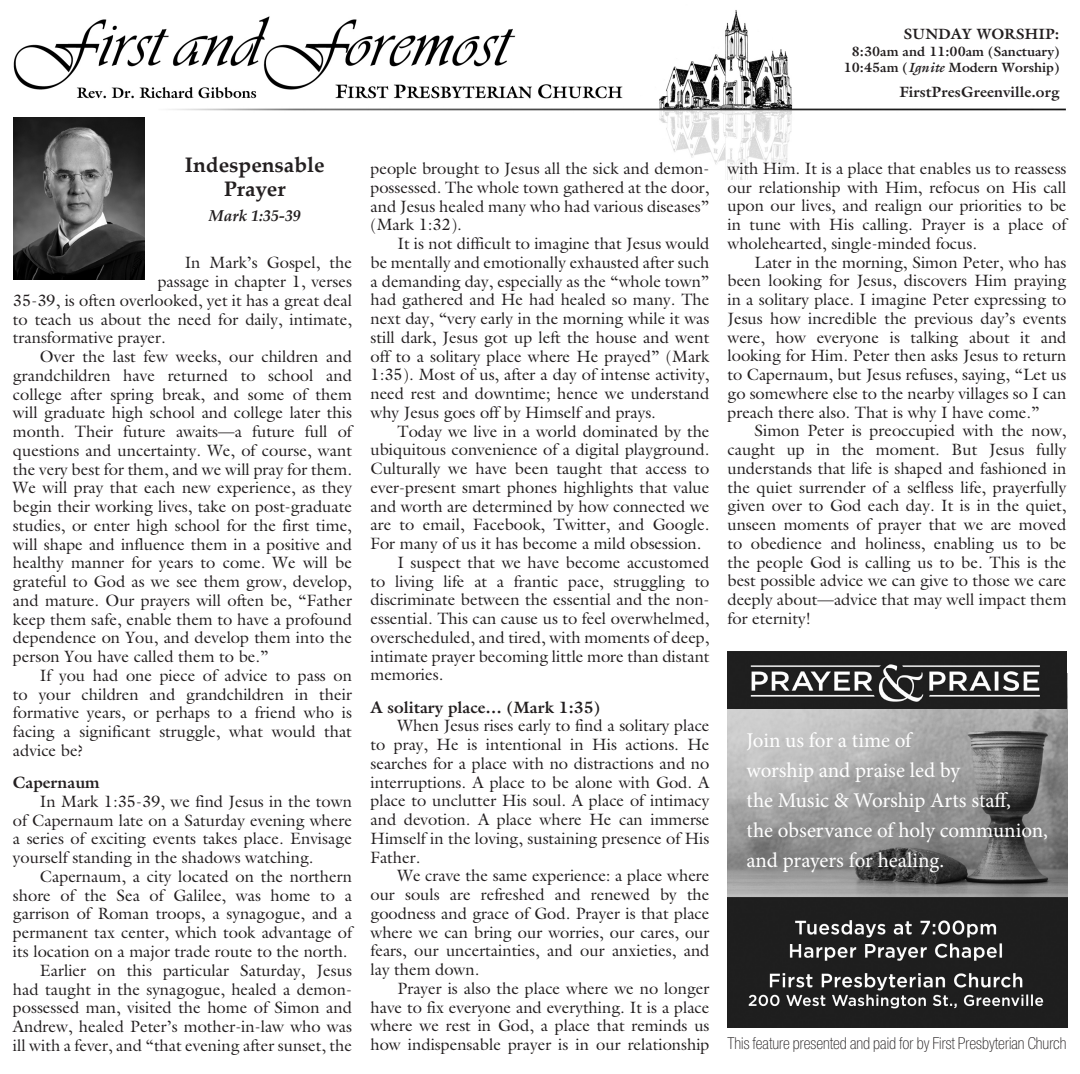
<style>
.page{position:relative;width:1080px;height:1074px;background:#fff}
.page>*{position:absolute;margin:0;border:0;box-sizing:border-box;transform-origin:0 0}
.t1{font:21px/30px "Minion Pro";letter-spacing:-.005em;color:#fff}
.t2{font:700 21px/24px "Palatino Linotype";color:#231f20;text-align:center}
.t3{font:16.5px/18.8px "Galliard";color:#231f20;text-align:justify}
.t4{font:100 condensed 16.5px "Helvetica Neue LT Std";color:#231f20}
.t5{font:700 16.5px "Galliard";color:#231f20}
.t6{font:italic 700 15.75px "Palatino Linotype";color:#231f20}
.t7{font:700 15px "Galliard";letter-spacing:.005em;color:#231f20}
.t8{font:700 13.5px/16.2px "Galliard";color:#231f20;text-align:right}
.s1{font-style:italic}
</style>
<div class="page">
<img style="left:728px;top:673px;width:339px;height:224px">
<img style="left:13px;top:10px;width:1053px;height:170px">
<img style="left:14px;top:118px;width:130px;height:162px">
<div style="left:817px;top:21px;width:249px;height:79px;background:#fff"></div>
<img style="left:728px;top:651px;width:338px;height:57px">
<img style="left:728px;top:897px;width:339px;height:130px">
<p class="t7" style="left:903px;top:25px;width:157px">SUNDAY WORSHIP:</p>
<p class="t8" style="left:844px;top:43px;width:217px">8:30am and 11:00am (Sanctuary)<br>10:45am (<span class="s1">Ignite</span> Modern Worship)</p>
<p class="t7" style="left:899px;top:82px;width:162px">FirstPresGreenville.org</p>
<p class="t2" style="left:185px;top:152px;width:141px">Indespensable<br>Prayer</p>
<p class="t6" style="left:209px;top:204px;width:93px">Mark 1:35-39</p>
<p class="t3" style="left:185px;top:253px;width:169px">In Mark’s Gospel, the</p>
<p class="t3" style="left:158px;top:272px;width:196px">passage in chapter 1, verses</p>
<p class="t3" style="left:13px;top:291px;width:341px">35-39, is often overlooked, yet it has a great deal</p>
<p class="t3" style="left:13px;top:309px;width:341px">to teach us about the need for daily, intimate,</p>
<p class="t3" style="left:13px;top:328px;width:154px">transformative prayer.</p>
<p class="t3" style="left:40px;top:347px;width:313px">Over the last few weeks, our children and</p>
<p class="t3" style="left:13px;top:366px;width:340px">grandchildren have returned to school and</p>
<p class="t3" style="left:13px;top:384px;width:340px">college after spring break, and some of them</p>
<p class="t3" style="left:13px;top:403px;width:340px">will graduate high school and college later this</p>
<p class="t3" style="left:13px;top:422px;width:340px">month. Their future awaits—a future full of</p>
<p class="t3" style="left:13px;top:441px;width:341px">questions and uncertainty. We, of course, want</p>
<p class="t3" style="left:13px;top:459px;width:341px">the very best for them, and we will pray for them.</p>
<p class="t3" style="left:13px;top:478px;width:340px">We will pray that each new experience, as they</p>
<p class="t3" style="left:13px;top:497px;width:340px">begin their working lives, take on post-graduate</p>
<p class="t3" style="left:13px;top:515px;width:340px">studies, or enter high school for the first time,</p>
<p class="t3" style="left:13px;top:534px;width:341px">will shape and influence them in a positive and</p>
<p class="t3" style="left:13px;top:553px;width:340px">healthy manner for years to come. We will be</p>
<p class="t3" style="left:13px;top:572px;width:340px">grateful to God as we see them grow, develop,</p>
<p class="t3" style="left:13px;top:590px;width:341px">and mature. Our prayers will often be, “Father</p>
<p class="t3" style="left:13px;top:609px;width:340px">keep them safe, enable them to have a profound</p>
<p class="t3" style="left:13px;top:628px;width:341px">dependence on You, and develop them into the</p>
<p class="t3" style="left:13px;top:647px;width:257px">person You have called them to be.”</p>
<p class="t3" style="left:40px;top:665px;width:314px">If you had one piece of advice to pass on</p>
<p class="t3" style="left:13px;top:684px;width:341px">to your children and grandchildren in their</p>
<p class="t3" style="left:13px;top:703px;width:341px">formative years, or perhaps to a friend who is</p>
<p class="t3" style="left:13px;top:722px;width:340px">facing a significant struggle, what would that</p>
<p class="t3" style="left:13px;top:740px;width:72px">advice be?</p>
<p class="t5" style="left:13px;top:772px;width:88px">Capernaum</p>
<p class="t3" style="left:13px;top:791px;width:341px;text-indent:27px">In Mark 1:35-39, we find Jesus in the town of Capernaum late on a Saturday evening where a series of exciting events takes place. Envisage yourself standing in the shadows watching.</p>
<p class="t3" style="left:13px;top:866px;width:341px;text-align:right">Capernaum, a city located on the northern shore of the Sea of Galilee, was home to a garrison of Roman troops, a synagogue, and a permanent tax center, which took advantage of its location on a major trade route to the north.<br>Earlier on this particular Saturday, Jesus had taught in the synagogue, healed a demon&shy;possessed man, visited the home of Simon and Andrew, healed Peter’s mother-in-law who was ill with a fever, and “that evening after sunset, the</p>
<p class="t3" style="left:371px;top:159px;width:340px">people brought to Jesus all the sick and demon&shy;possessed. The whole town gathered at the door, and Jesus healed many who had various diseases” (Mark 1:32).</p>
<p class="t3" style="left:371px;top:234px;width:341px;text-indent:27px">It is not difficult to imagine that Jesus would be mentally and emotionally exhausted after such a demanding day, especially as the “whole town” had gathered and He had healed so many. The next day, “very early in the morning while it was still dark, Jesus got up left the house and went off to a solitary place where He prayed” (Mark 1:35). Most of us, after a day of intense activity, need rest and downtime; hence we understand why Jesus goes off by Himself and prays.</p>
<p class="t3" style="left:397px;top:421px;width:314px">Today we live in a world dominated by the</p>
<p class="t3" style="left:371px;top:440px;width:340px">ubiquitous convenience of a digital playground.</p>
<p class="t3" style="left:371px;top:459px;width:340px">Culturally we have been taught that access to</p>
<p class="t3" style="left:371px;top:477px;width:340px">ever-present smart phones highlights that value</p>
<p class="t3" style="left:371px;top:496px;width:340px">and worth are determined by how connected we</p>
<p class="t3" style="left:371px;top:515px;width:340px">are to email, Facebook, Twitter, and Google.</p>
<p class="t3" style="left:371px;top:534px;width:332px">For many of us it has become a mild obsession.</p>
<p class="t3" style="left:397px;top:552px;width:314px">I suspect that we have become accustomed</p>
<p class="t3" style="left:371px;top:571px;width:341px">to living life at a frantic pace, struggling to</p>
<p class="t3" style="left:371px;top:590px;width:341px">discriminate between the essential and the non-</p>
<p class="t3" style="left:371px;top:609px;width:340px">essential. This can cause us to feel overwhelmed,</p>
<p class="t3" style="left:371px;top:627px;width:341px">overscheduled, and tired, with moments of deep,</p>
<p class="t3" style="left:371px;top:646px;width:341px">intimate prayer becoming little more than distant</p>
<p class="t3" style="left:371px;top:665px;width:74px">memories.</p>
<p class="t5" style="left:371px;top:696px;width:231px">A solitary place… (Mark 1:35)</p>
<p class="t3" style="left:371px;top:716px;width:341px;text-indent:27px">When Jesus rises early to find a solitary place to pray, He is intentional in His actions. He searches for a place with no distractions and no interruptions. A place to be alone with God. A place to unclutter His soul. A place of intimacy and devotion. A place where He can immerse Himself in the loving, sustaining presence of His Father.</p>
<p class="t3" style="left:371px;top:866px;width:341px;text-indent:27px">We crave the same experience: a place where our souls are refreshed and renewed by the goodness and grace of God. Prayer is that place where we can bring our worries, our cares, our fears, our uncertainties, and our anxieties, and lay them down.</p>
<p class="t3" style="left:371px;top:978px;width:341px;text-indent:27px">Prayer is also the place where we no longer have to fix everyone and everything. It is a place where we rest in God, a place that reminds us how indispensable prayer is in our relationship</p>
<p class="t3" style="left:727px;top:158px;width:341px">with Him. It is a place that enables us to reassess our relationship with Him, refocus on His call upon our lives, and realign our priorities to be in tune with His calling. Prayer is a place of wholehearted, single-minded focus.</p>
<p class="t3" style="left:727px;top:252px;width:341px;text-indent:27px">Later in the morning, Simon Peter, who has been looking for Jesus, discovers Him praying in a solitary place. I imagine Peter expressing to Jesus how incredible the previous day’s events were, how everyone is talking about it and looking for Him. Peter then asks Jesus to return to Capernaum, but Jesus refuses, saying, “Let us go somewhere else to the nearby villages so I can preach there also. That is why I have come.”</p>
<p class="t3" style="left:727px;top:421px;width:341px;text-indent:27px">Simon Peter is preoccupied with the now, caught up in the moment. But Jesus fully understands that life is shaped and fashioned in the quiet surrender of a selfless life, prayerfully given over to God each day. It is in the quiet, unseen moments of prayer that we are moved to obedience and holiness, enabling us to be the people God is calling us to be. This is the best possible advice we can give to those we care deeply about—advice that may well impact them for eternity!</p>
<p class="t1" style="left:747px;top:725px;width:303px">Join us for a time of<br>worship and praise led by<br>the Music &amp; Worship Arts staff,<br>the observance of holy communion, and prayers for healing.</p>
<p class="t4" style="left:728px;top:1034px;width:340px">This feature presented and paid for by First Presbyterian Church</p>
</div>
